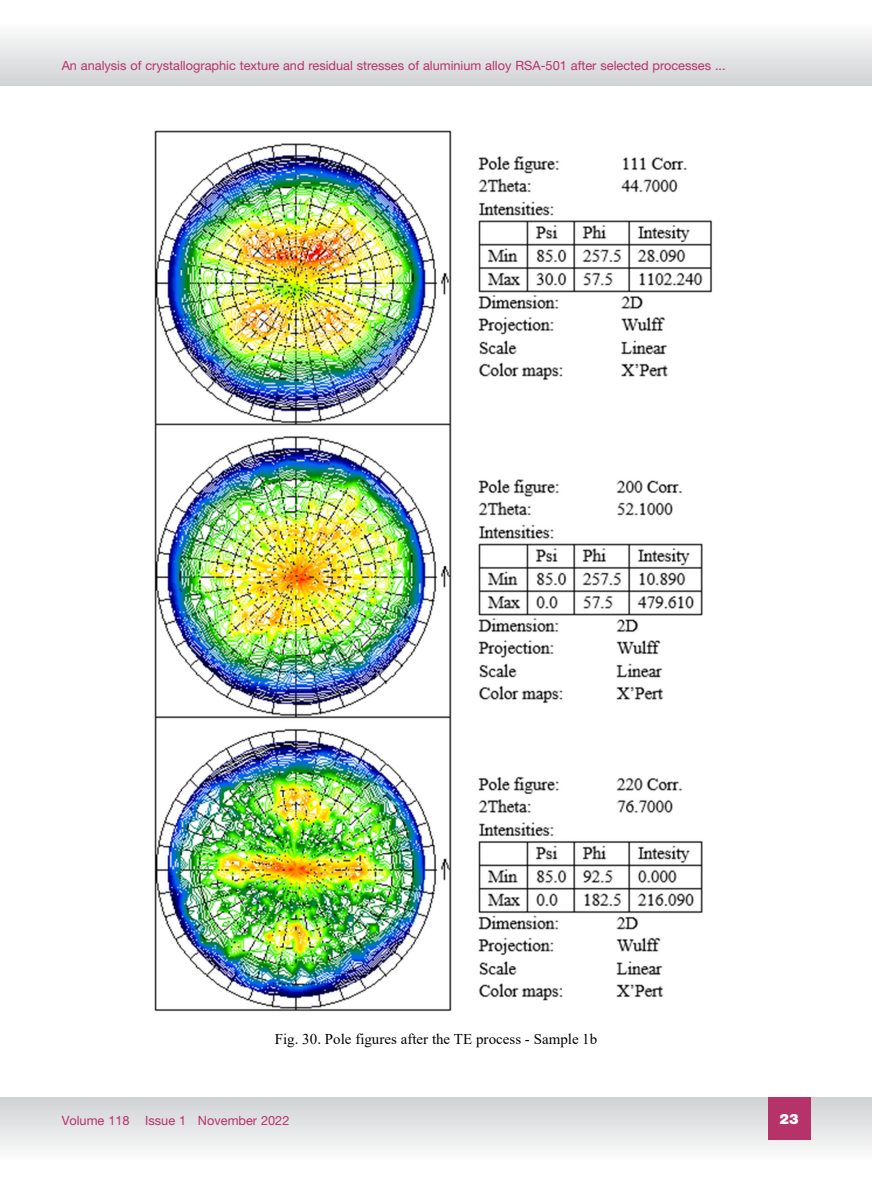
<style>
.page{position:relative;width:872px;height:1191px;background:#fff}
.page>*{position:absolute;margin:0;border:0;box-sizing:border-box;transform-origin:0 0}
.t1{font:15px "Times New Roman";letter-spacing:.005em;color:#000}
.t2{font:900 14.25px "Helvetica Neue LT Pro";color:#fff}
.t3{font:12.75px "Helvetica Neue LT Pro";color:#b6336a}
</style>
<div class="page">
<svg style="left:0;top:35px;width:872px;height:50px"></svg>
<svg style="left:0;top:1097px;width:872px;height:52px"></svg>
<div style="left:767px;top:1097px;width:43px;height:43px;background:#b6336a"></div>
<img style="left:154px;top:130px;width:559px;height:882px">
<p class="t3" style="left:62px;top:57px;width:665px">An analysis of crystallographic texture and residual stresses of aluminium alloy RSA-501 after selected processes ...</p>
<p class="t1" style="left:275px;top:1028px;width:324px">Fig. 30. Pole figures after the TE process - Sample 1b</p>
<p class="t3" style="left:62px;top:1112px;width:229px">Volume 118 Issue 1 November 2022</p>
<p class="t2" style="left:779px;top:1110px;width:21px">23</p>
</div>
